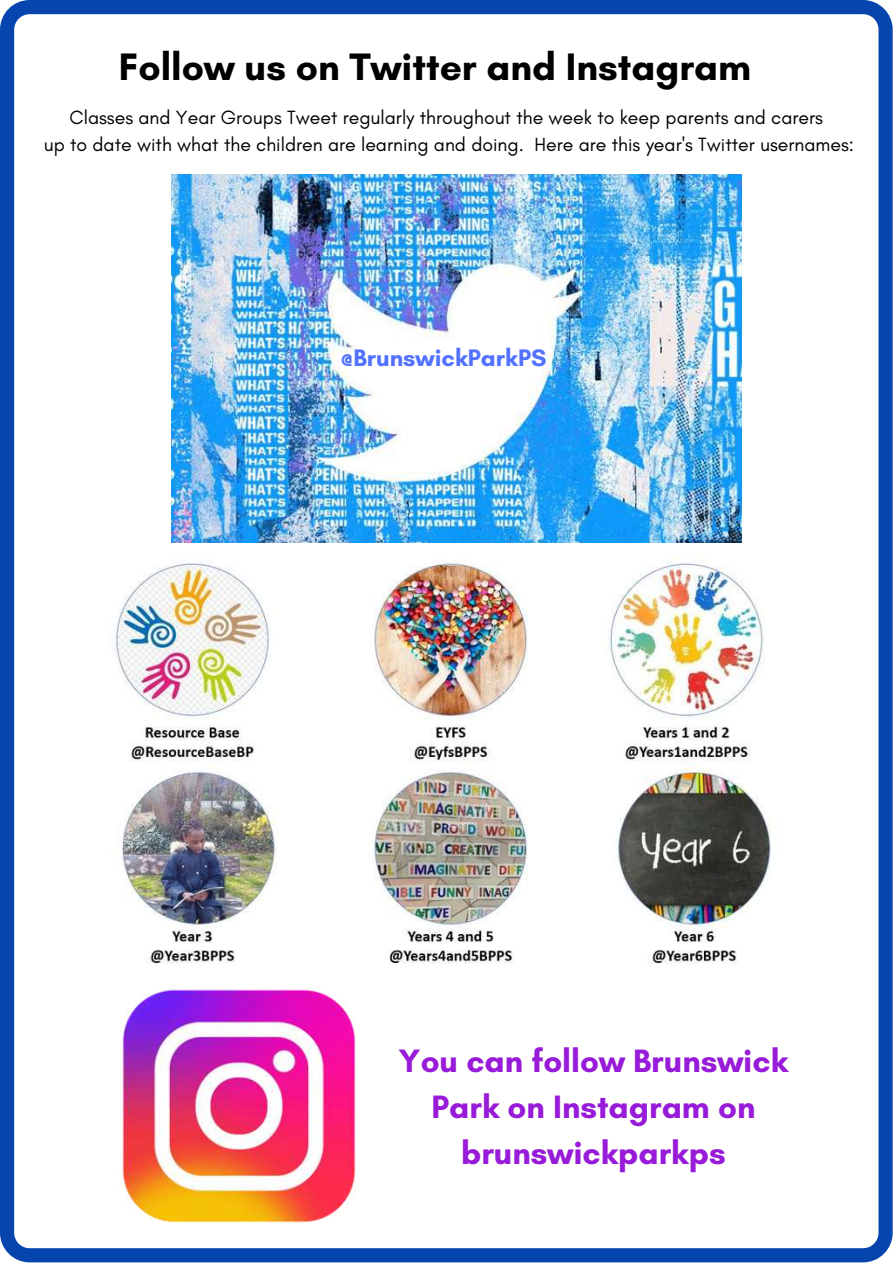
<style>
.page{position:relative;width:893px;height:1264px;background:#fff}
.page>*{position:absolute;margin:0;border:0;box-sizing:border-box;transform-origin:0 0}
.t1{font:700 39px "Glacial Indifference";color:#000}
.t2{font:700 33px/46px "Glacial Indifference";color:#971bd8;text-align:center}
.t3{font:700 24.3px "Glacial Indifference";color:#5271ff}
.t4{font:19.5px/27px "Glacial Indifference";color:#000;text-align:center}
</style>
<div class="page">
<img style="left:0;top:0;width:892px;height:1262px">
<img style="left:68px;top:552px;width:750px;height:423px">
<img style="left:119px;top:985px;width:240px;height:240px">
<h1 class="t1" style="left:119px;top:43px;width:633px">Follow us on Twitter and Instagram</h1>
<p class="t4" style="left:44px;top:104px;width:811px">Classes and Year Groups Tweet regularly throughout the week to keep parents and carers<br>up to date with what the children are learning and doing. Here are this year's Twitter usernames:</p>
<p class="t3" style="left:340px;top:343px;width:207px">@BrunswickParkPS</p>
<h2 class="t2" style="left:398px;top:1037px;width:391px">You can follow Brunswick<br>Park on Instagram on brunswickparkps</h2>
</div>
